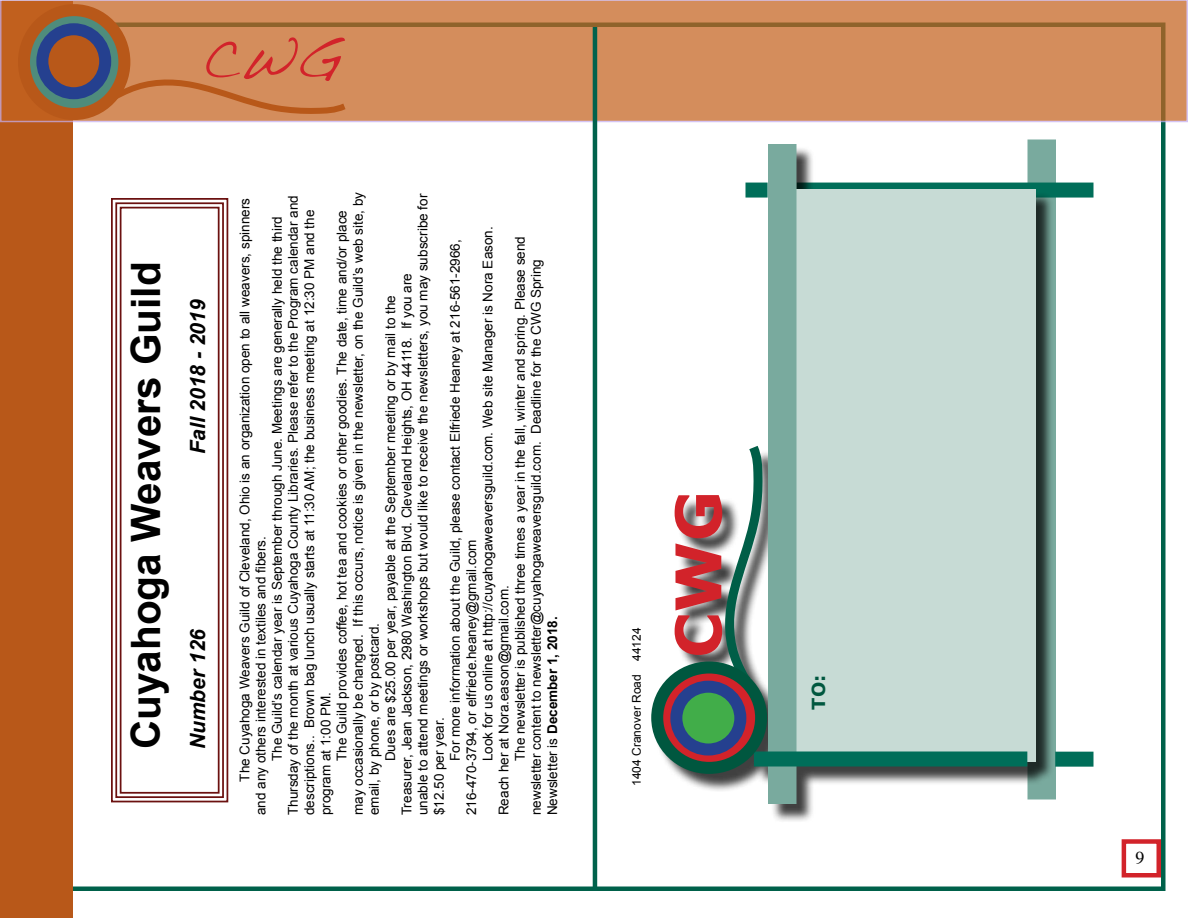
<style>
.page{position:relative;width:1188px;height:918px;background:#fff}
.page>*{position:absolute;margin:0;border:0;box-sizing:border-box;transform-origin:0 0}
.t1{font:700 63px "Verdana";color:#d2232a}
.t2{font:54px "Handwriting Dakota";color:#d2232a}
.t3{font:700 40.5px "Arial";color:#000}
.t4{font:italic 700 21px "Arial";color:#000}
.t5{font:700 18px "Verdana";color:#00573f}
.t6{font:18px "Times";color:#000}
.t7{font:13.5px "Arial";color:#000}
.t8{font:700 13.5px "Arial";color:#000}
.t9{font:12px "Arial";color:#000}
.s1{font-weight:400}
</style>
<div class="page">
<div style="left:0;top:2px;width:73px;height:916px;background:#b85819"></div>
<svg style="left:0;top:0;width:1188px;height:122px;background:#d08a5a"></svg>
<svg style="left:102px;top:74px;width:250px;height:43px;background:#cf8552"></svg>
<svg style="left:24px;top:10px;width:100px;height:104px;fill:#4f8c7c"></svg>
<div style="left:18px;top:4px;width:112px;height:116px;border:12px solid #b85819;border-radius:50%"></div>
<hr style="left:593px;top:27px;width:4px;height:864px;background:#00624c">
<svg style="left:42px;top:29px;width:63px;height:64px;fill:#b85819"></svg>
<div style="left:36px;top:23px;width:75px;height:76px;border:12px solid #25408f;border-radius:50%"></div>
<div style="left:1122px;top:839px;width:39px;height:39px;border:4px solid #d2232a"></div>
<svg style="left:111px;top:198px;width:118px;height:605px"></svg>
<div style="left:115px;top:202px;width:109px;height:596px;border:2px solid #6b1110"></div>
<div style="left:120px;top:207px;width:100px;height:587px;border:2px solid #6b1110"></div>
<div style="left:1028px;top:140px;width:28px;height:660px;background:#79aa9e"></div>
<div style="left:1055px;top:752px;width:39px;height:15px;background:#006e59"></div>
<div style="left:796px;top:183px;width:298px;height:15px;background:#006e59"></div>
<div style="left:653px;top:146px;width:402px;height:677px;background:#000;opacity:.75"></div>
<div style="left:786px;top:190px;width:250px;height:572px;background:#c7dbd5"></div>
<div style="left:768px;top:144px;width:28px;height:660px;background:#79aa9e"></div>
<div style="left:754px;top:752px;width:273px;height:14px;background:#006e59"></div>
<svg style="left:717px;top:436px;width:47px;height:258px"></svg>
<svg style="left:657px;top:668px;width:104px;height:100px;background:#8a3433"></svg>
<div style="left:651px;top:662px;width:116px;height:112px;border:12px solid #00573f;border-radius:50%"></div>
<svg style="left:676px;top:687px;width:64px;height:63px;background:#3c9b53"></svg>
<div style="left:670px;top:681px;width:76px;height:75px;border:12px solid #25408f;border-radius:50%"></div>
<h2 class="t2" style="left:202px;top:27px;width:140px">CWG</h2>
<h3 class="t3" style="left:123px;top:749px;width:489px;rotate:-90deg">Cuyahoga Weavers Guild</h3>
<h3 class="t4" style="left:186px;top:454px;width:156px;rotate:-90deg">Fall 2018 - 2019</h3>
<h3 class="t4" style="left:186px;top:749px;width:122px;rotate:-90deg">Number 126</h3>
<p class="t7" style="left:350px;top:815px;width:625px;rotate:-90deg">may occasionally be changed. If this occurs, notice is given in the newsletter, on the Guild’s web site, by</p>
<p class="t7" style="left:415px;top:815px;width:623px;rotate:-90deg">unable to attend meetings or workshops but would like to receive the newsletters, you may subscribe for</p>
<p class="t7" style="left:286px;top:815px;width:621px;rotate:-90deg">Thursday of the month at various Cuyahoga County Libraries. Please refer to the Program calendar and</p>
<p class="t7" style="left:237px;top:782px;width:585px;rotate:-90deg">The Cuyahoga Weavers Guild of Cleveland, Ohio is an organization open to all weavers, spinners</p>
<p class="t7" style="left:302px;top:815px;width:607px;rotate:-90deg">descriptions.. Brown bag lunch usually starts at 11:30 AM; the business meeting at 12:30 PM and the</p>
<p class="t7" style="left:334px;top:761px;width:553px;rotate:-90deg">The Guild provides coffee, hot tea and cookies or other goodies. The date, time and/or place</p>
<p class="t7" style="left:269px;top:761px;width:547px;rotate:-90deg">The Guild’s calendar year is September through June. Meetings are generally held the third</p>
<p class="t7" style="left:480px;top:761px;width:536px;rotate:-90deg">Look for us online at http://cuyahogaweaversguild.com. Web site Manager is Nora Eason.</p>
<p class="t7" style="left:512px;top:761px;width:527px;rotate:-90deg">The newsletter is published three times a year in the fall, winter and spring. Please send</p>
<p class="t7" style="left:448px;top:761px;width:523px;rotate:-90deg">For more information about the Guild, please contact Elfriede Heaney at 216-561-2966,</p>
<p class="t7" style="left:529px;top:815px;width:558px;rotate:-90deg">newsletter content to newsletter@cuyahogaweaversguild.com. Deadline for the CWG Spring</p>
<p class="t7" style="left:399px;top:815px;width:544px;rotate:-90deg">Treasurer, Jean Jackson, 2980 Washington Blvd. Cleveland Heights, OH 44118. If you are</p>
<p class="t7" style="left:383px;top:761px;width:468px;rotate:-90deg">Dues are $25.00 per year, payable at the September meeting or by mail to the</p>
<p class="t7" style="left:253px;top:815px;width:281px;rotate:-90deg">and any others interested in textiles and fibers.</p>
<p class="t7" style="left:464px;top:815px;width:277px;rotate:-90deg">216-470-3794, or elfriede.heaney@gmail.com</p>
<p class="t7" style="left:496px;top:815px;width:231px;rotate:-90deg">Reach her at Nora.eason@gmail.com.</p>
<p class="t8" style="left:545px;top:815px;width:200px;rotate:-90deg"><span class="s1">Newsletter is</span> December 1, 2018.</p>
<p class="t7" style="left:367px;top:815px;width:194px;rotate:-90deg">email, by phone, or by postcard.</p>
<p class="t7" style="left:318px;top:815px;width:125px;rotate:-90deg">program at 1:00 PM.</p>
<p class="t7" style="left:431px;top:815px;width:99px;rotate:-90deg">$12.50 per year.</p>
<p class="t9" style="left:630px;top:786px;width:160px;rotate:-90deg">1404 Cranover Road 44124</p>
<h1 class="t1" style="left:658px;top:658px;width:169px;rotate:-90deg">CWG</h1>
<h3 class="t5" style="left:807px;top:710px;width:36px;rotate:-90deg">TO:</h3>
<h3 class="t6" style="left:1135px;top:841px;width:10px">9</h3>
</div>
